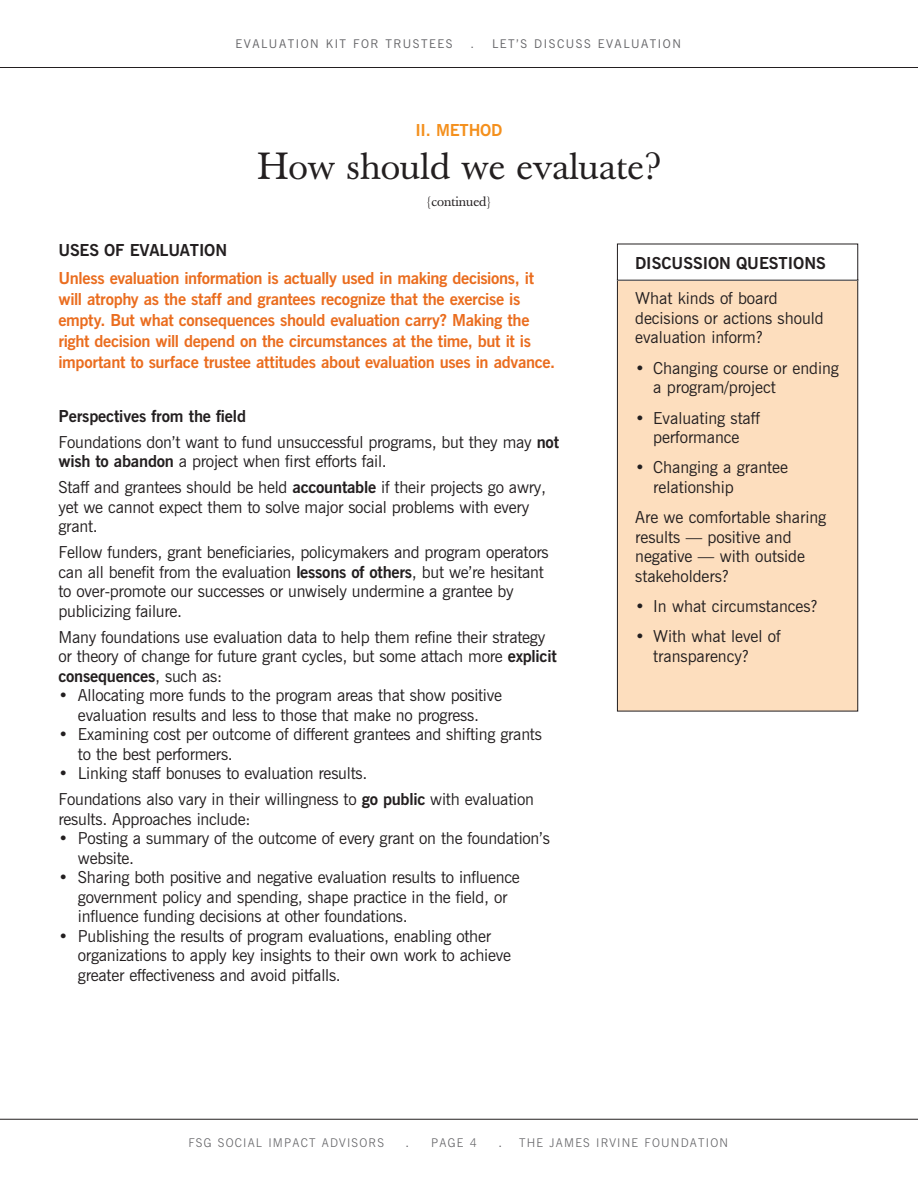
<style>
.page{position:relative;width:918px;height:1188px;background:#fff}
.page>*{position:absolute;margin:0;border:0;box-sizing:border-box;transform-origin:0 0}
.t1{font:37.5px "Baskerville";color:#231f20}
.t2{font:16.5px/19.5px "News Gothic BT";letter-spacing:-.015em;color:#231f20}
.t3{font:700 16.5px/21px "News Gothic BT";letter-spacing:-.025em;color:#ea6d1f}
.t4{font:700 16.5px "News Gothic BT";color:#231f20}
.t5{font:700 16.5px "News Gothic BT";letter-spacing:-.01em;color:#f4901d}
.t6{font:13.5px "Baskerville";color:#231f20}
.t7{font:300 12px "News Gothic BT";letter-spacing:.1em;color:#636366}
.t8{font:12px "News Gothic BT";letter-spacing:.125em;color:#636366}
.t9{font:12px "News Gothic BT";color:#636366}
.s1{font-weight:700}
</style>
<div class="page">
<hr style="left:0;top:67px;width:918px;height:1px;background:#231f20">
<hr style="left:0;top:1119px;width:918px;height:1px;background:#231f20">
<div style="left:617px;top:280px;width:241px;height:431px;background:#fddebe"></div>
<div style="left:617px;top:279px;width:241px;height:432px;border:1px solid #231f20"></div>
<p class="t8" style="left:236px;top:37px;width:219px">EVALUATION KIT FOR TRUSTEES</p>
<p class="t9" style="left:471px;top:37px;width:5px">.</p>
<p class="t8" style="left:492px;top:37px;width:190px">LET’S DISCUSS EVALUATION</p>
<p class="t5" style="left:415px;top:120px;width:89px">II . method</p>
<h1 class="t1" style="left:258px;top:144px;width:404px">How should we evaluate?</h1>
<p class="t6" style="left:427px;top:193px;width:66px">{continued}</p>
<p class="t4" style="left:59px;top:240px;width:11px">USES</p>
<p class="t4" style="left:104px;top:240px;width:75px">OFEVALUATION</p>
<p class="t3" style="left:58px;top:267px;width:498px">U nless evaluation information is actually used in making decisions, it will atrophy as the staff and grantees recognize that the exercise is empty. But what consequences should evaluation carry? Making the right decision will depend on the circumstances at the time, but it is important to surface trustee attitudes about evaluation uses in advance.</p>
<p class="t2" style="left:58px;top:403px;width:502px;line-height:26px"><span class="s1">Perspectives from the field<br></span>Foundations don’t want to fund unsuccessful programs, but they may <span class="s1">not</span></p>
<p class="t2" style="left:58px;top:448px;width:489px;line-height:26px"><span class="s1">wish to abandon</span> a project when first efforts fail.<br>Staff and grantees should be held <span class="s1">accountable</span> if their projects go awry,</p>
<p class="t2" style="left:58px;top:497px;width:472px">yet we cannot expect them to solve major social problems with every grant.</p>
<p class="t2" style="left:58px;top:542px;width:492px">Fellow funders, grant beneficiaries, policymakers and program operators can all benefit from the evaluation <span class="s1">lessons of others</span>, but we’re hesitant to over-promote our successes or unwisely undermine a grantee by publicizing failure.</p>
<p class="t2" style="left:58px;top:627px;width:500px">Many foundations use evaluation data to help them refine their strategy or theory of change for future grant cycles, but some attach more <span class="s1">explicit consequences</span>, such as:</p>
<p class="t2" style="left:58px;top:685px;width:445px;text-align:center">• Allocating more funds to the program areas that show positive evaluation results and less to those that make no progress.</p>
<p class="t2" style="left:78px;top:724px;width:465px;text-indent:-19px">• Examining cost per outcome of different grantees and shifting grants to the best performers.</p>
<p class="t2" style="left:58px;top:760px;width:477px;line-height:26px">• Linking staff bonuses to evaluation results.<br>Foundations also vary in their willingness to <span class="s1">go public</span> with evaluation</p>
<p class="t2" style="left:58px;top:809px;width:194px">results. Approaches include:</p>
<p class="t2" style="left:78px;top:828px;width:473px;text-indent:-19px">• Posting a summary of the outcome of every grant on the foundation’s website.</p>
<p class="t2" style="left:78px;top:867px;width:443px;text-indent:-20px">• Sharing both positive and negative evaluation results to influence government policy and spending, shape practice in the field, or influence funding decisions at other foundations.</p>
<p class="t2" style="left:78px;top:926px;width:435px;text-indent:-19px">• Publishing the results of program evaluations, enabling other organizations to apply key insights to their own work to achieve greater effectiveness and avoid pitfalls.</p>
<p class="t4" style="left:635px;top:253px;width:192px">Discussion questions</p>
<p class="t2" style="left:635px;top:289px;width:190px">What kinds of board decisions or actions should evaluation inform?</p>
<p class="t2" style="left:653px;top:358px;width:187px;text-indent:-18px">• Changing course or ending a program/project</p>
<p class="t2" style="left:635px;top:408px;width:126px;text-align:center">• Evaluating staff performance</p>
<p class="t2" style="left:653px;top:458px;width:136px;text-indent:-18px">• Changing a grantee relationship</p>
<p class="t2" style="left:635px;top:507px;width:193px">Are we comfortable sharing results — positive and negative — with outside stakeholders?</p>
<p class="t2" style="left:635px;top:596px;width:184px">• In what circumstances?</p>
<p class="t2" style="left:653px;top:627px;width:129px;text-indent:-18px">• With what level of transparency?</p>
<p class="t7" style="left:188px;top:1135px;width:197px">FSG SOCIAL IMPACT ADVISORS</p>
<p class="t9" style="left:406px;top:1135px;width:5px">.</p>
<p class="t7" style="left:431px;top:1135px;width:47px">PAGE 4</p>
<p class="t9" style="left:499px;top:1135px;width:5px">.</p>
<p class="t7" style="left:519px;top:1135px;width:211px">THE JAMES IRVINE FOUNDATION</p>
</div>
